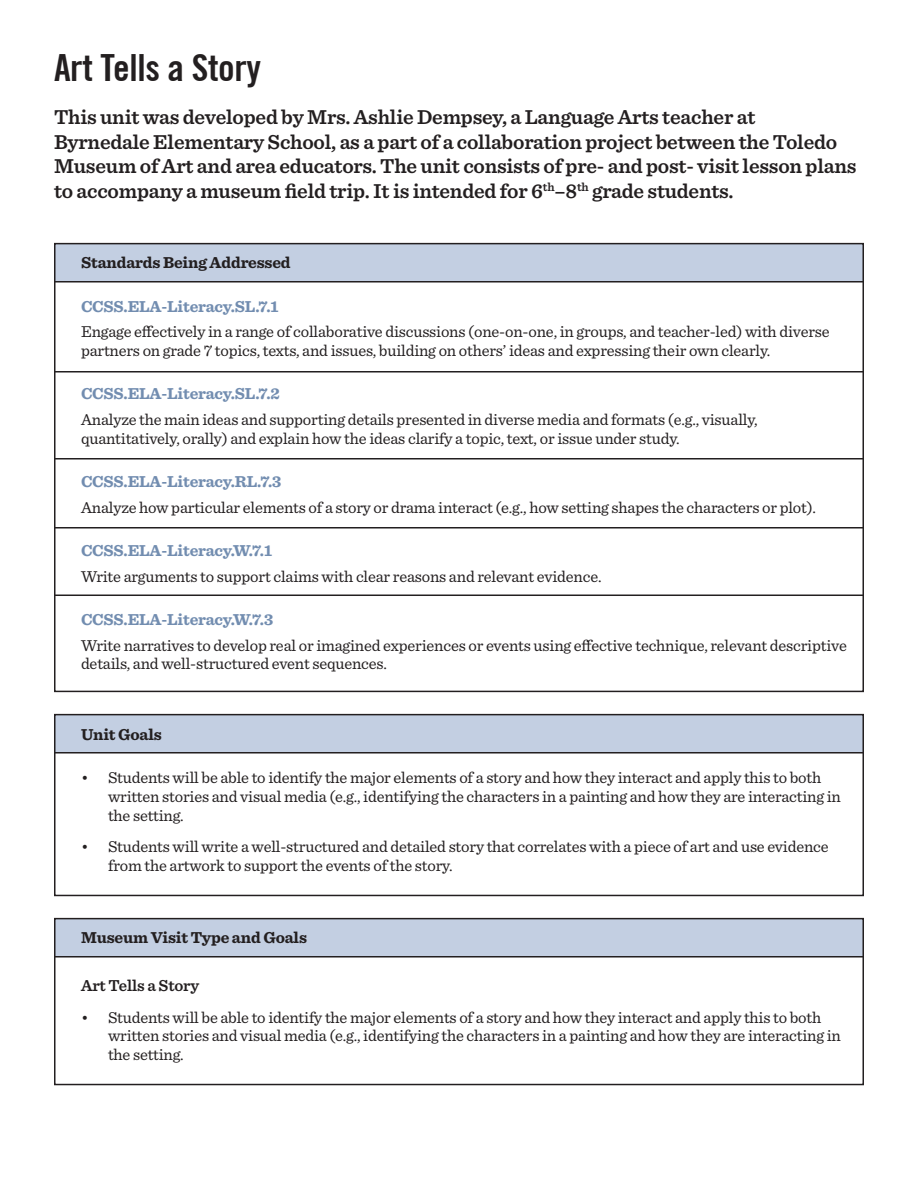
<style>
.page{position:relative;width:918px;height:1188px;background:#fff}
.page>*{position:absolute;margin:0;border:0;box-sizing:border-box;transform-origin:0 0}
.t1{font:700 condensed 37.5px "Trade Gothic No.20";letter-spacing:-.01em;color:#231f20}
.t2{font:600 21px/24.8px "Sentinel";letter-spacing:-.01em;color:#231f20}
.t3{font:16.5px/18.8px "Sentinel";letter-spacing:-.01em;color:#231f20}
.t4{font:700 16.5px "Sentinel";letter-spacing:-.01em;color:#728db0}
.t5{font:700 16.5px "Sentinel";letter-spacing:-.01em;color:#231f20}
.t6{font:600 16.5px "Sentinel";letter-spacing:-.01em;color:#231f20}
</style>
<div class="page">
<div style="left:54px;top:918px;width:810px;height:39px;background:#c3cfe2"></div>
<div style="left:54px;top:714px;width:810px;height:39px;background:#c3cfe2"></div>
<div style="left:54px;top:243px;width:810px;height:39px;background:#c3cfe2"></div>
<div style="left:54px;top:243px;width:810px;height:449px;border:2px solid #231f20"></div>
<hr style="left:54px;top:281px;width:810px;height:2px;background:#231f20">
<hr style="left:54px;top:371px;width:810px;height:2px;background:#231f20">
<hr style="left:54px;top:458px;width:810px;height:2px;background:#231f20">
<hr style="left:54px;top:527px;width:810px;height:2px;background:#231f20">
<hr style="left:54px;top:595px;width:810px;height:1px;background:#231f20">
<div style="left:54px;top:714px;width:810px;height:182px;border:2px solid #231f20"></div>
<hr style="left:54px;top:752px;width:810px;height:2px;background:#231f20">
<div style="left:54px;top:918px;width:810px;height:167px;border:2px solid #231f20"></div>
<hr style="left:54px;top:956px;width:810px;height:2px;background:#231f20">
<h1 class="t1" style="left:54px;top:45px;width:209px">Art Tells a Story</h1>
<p class="t2" style="left:54px;top:104px;width:804px">This unit was developed by Mrs. Ashlie Dempsey, a Language Arts teacher at Byrnedale Elementary School, as a part of a collaboration project between the Toledo Museum of Art and area educators. The unit consists of pre- and post- visit lesson plans to accompany a museum field trip. It is intended for 6<sup>th</sup>–8<sup>th</sup> grade students.</p>
<p class="t5" style="left:81px;top:250px;width:211px">Standards Being Addressed</p>
<p class="t4" style="left:81px;top:293px;width:199px">CCSS.ELA-Literacy.SL.7.1</p>
<p class="t3" style="left:81px;top:321px;width:750px">Engage effectively in a range of collaborative discussions (one-on-one, in groups, and teacher-led) with diverse partners on grade 7 topics, texts, and issues, building on others’ ideas and expressing their own clearly.</p>
<p class="t4" style="left:81px;top:381px;width:201px">CCSS.ELA-Literacy.SL.7.2</p>
<p class="t3" style="left:81px;top:409px;width:678px">Analyze the main ideas and supporting details presented in diverse media and formats (e.g., visually, quantitatively, orally) and explain how the ideas clarify a topic, text, or issue under study.</p>
<p class="t4" style="left:81px;top:469px;width:202px">CCSS.ELA-Literacy.RL.7.3</p>
<p class="t3" style="left:81px;top:497px;width:737px">Analyze how particular elements of a story or drama interact (e.g., how setting shapes the characters or plot).</p>
<p class="t4" style="left:81px;top:538px;width:193px">CCSS.ELA-Literacy.W.7.1</p>
<p class="t3" style="left:81px;top:566px;width:522px">Write arguments to support claims with clear reasons and relevant evidence.</p>
<p class="t4" style="left:81px;top:607px;width:194px">CCSS.ELA-Literacy.W.7.3</p>
<p class="t3" style="left:81px;top:635px;width:767px">Write narratives to develop real or imagined experiences or events using effective technique, relevant descriptive details, and well-structured event sequences.</p>
<p class="t5" style="left:81px;top:721px;width:82px">Unit Goals</p>
<p class="t3" style="left:108px;top:767px;width:734px;text-indent:-27px">• Students will be able to identify the major elements of a story and how they interact and apply this to both written stories and visual media (e.g., identifying the characters in a painting and how they are interacting in the setting.</p>
<p class="t3" style="left:108px;top:836px;width:722px;text-indent:-27px">• Students will write a well-structured and detailed story that correlates with a piece of art and use evidence from the artwork to support the events of the story.</p>
<p class="t5" style="left:81px;top:925px;width:228px">Museum Visit Type and Goals</p>
<p class="t6" style="left:81px;top:973px;width:120px">Art Tells a Story</p>
<p class="t3" style="left:108px;top:1007px;width:734px;text-indent:-27px">• Students will be able to identify the major elements of a story and how they interact and apply this to both written stories and visual media (e.g., identifying the characters in a painting and how they are interacting in the setting.</p>
</div>
